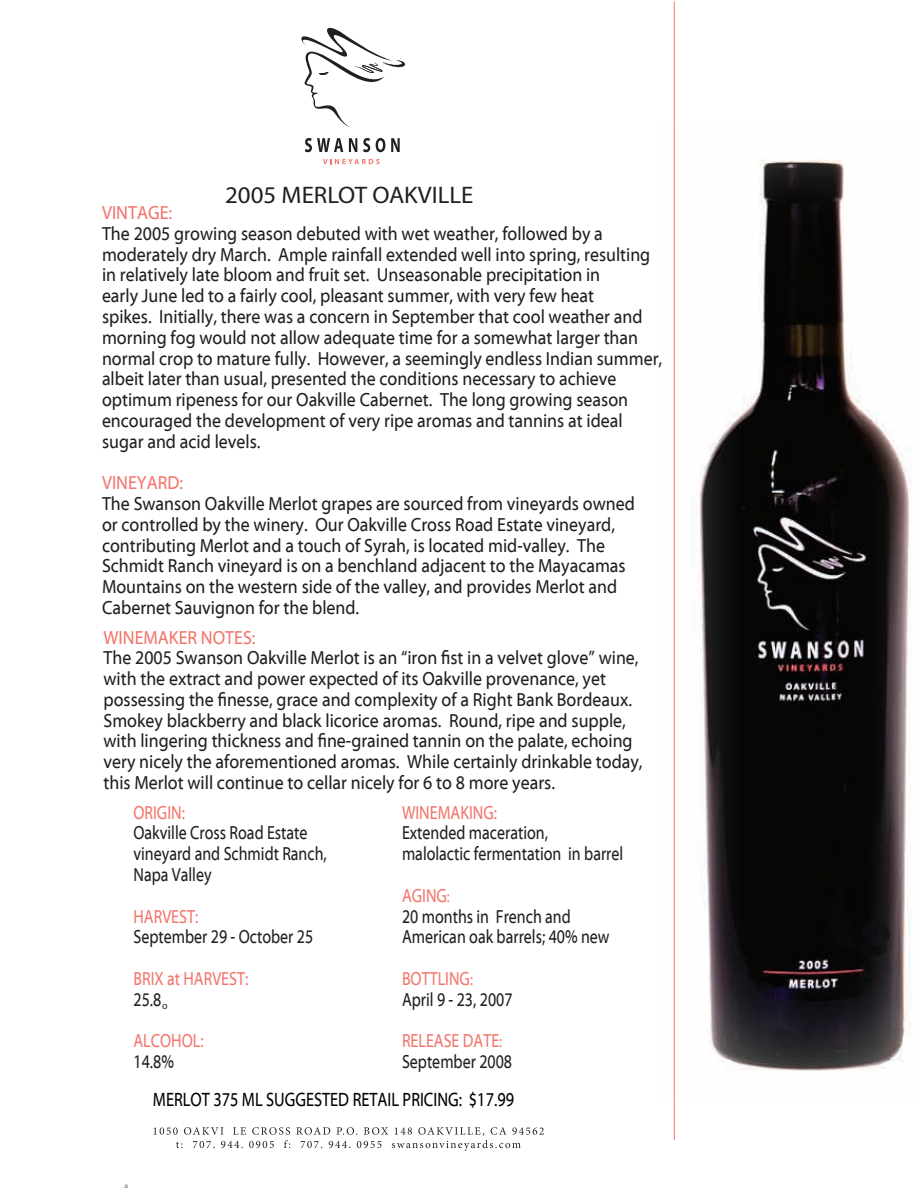
<style>
.page{position:relative;width:918px;height:1188px;background:#fff}
.page>*{position:absolute;margin:0;border:0;box-sizing:border-box;transform-origin:0 0}
.t1{font:24px "Myriad";color:#231f20;scale:1.04 1}
.t2{font:19.5px "Myriad Web Pro";color:#000;scale:.81 1}
.t3{font:19.2px/20.9px "Myriad Web Pro";color:#231f20;scale:.91 1}
.t4{font:19.2px/20.9px "Myriad Web Pro";color:#231f20;scale:.81 1}
.t5{font:19.2px "Myriad Web Pro";color:#f2766d;scale:.81 1}
.t6{font:19.2px "Myriad Web Pro";color:#f2766d;scale:.91 1}
.t7{font:10.35px "Myriad";color:#231f20;scale:.96 1}
.t8{font:4.95px "Myriad Web Pro";color:#231f20;scale:.9 1}
.s1{color:#f2766d}
.s2{font-size:16.65px;color:#f2766d}
.s3{font-size:17.4px;color:#f2766d}
</style>
<div class="page">
<img style="left:673px;top:127px;width:238px;height:973px">
<svg style="left:301px;top:27px;width:105px;height:100px"></svg>
<svg style="left:305px;top:138px;width:38px;height:14px"></svg>
<svg style="left:349px;top:138px;width:8px;height:14px"></svg>
<svg style="left:363px;top:138px;width:7px;height:14px"></svg>
<svg style="left:376px;top:138px;width:9px;height:14px"></svg>
<svg style="left:391px;top:138px;width:9px;height:14px"></svg>
<svg style="left:323px;top:159px;width:57px;height:5px"></svg>
<hr style="left:674px;top:2px;width:1px;height:1138px;background:#f2766d">
<svg style="left:154px;top:1127px;width:136px;height:21px"></svg>
<svg style="left:296px;top:1127px;width:248px;height:24px"></svg>
<p class="t1" style="left:225px;top:183px;width:240px">2005 MERLOT OAKVILLE</p>
<p class="t6" style="left:102px;top:202px;width:79px">VINTAGE:</p>
<p class="t3" style="left:102px;top:223px;width:617px">The 2005 growing season debuted with wet weather, followed by a moderately dry March. Ample rainfall extended well into spring, resulting in relatively late bloom and fruit set. Unseasonable precipitation in<br>early June led to a fairly cool, pleasant summer, with very few heat<br>spikes. Initially, there was a concern in September that cool weather and morning fog would not allow adequate time for a somewhat larger than normal crop to mature fully. However, a seemingly endless Indian summer, albeit later than usual, presented the conditions necessary to achieve optimum ripeness for our Oakville Cabernet. The long growing season encouraged the development of very ripe aromas and tannins at ideal sugar and acid levels.</p>
<p class="t6" style="left:102px;top:472px;width:91px">VINEYARD:</p>
<p class="t3" style="left:102px;top:494px;width:587px">The Swanson Oakville Merlot grapes are sourced from vineyards owned or controlled by the winery. Our Oakville Cross Road Estate vineyard, contributing Merlot and a touch of Syrah, is located mid-valley. The Schmidt Ranch vineyard is on a benchland adjacent to the Mayacamas Mountains on the western side of the valley, and provides Merlot and Cabernet Sauvignon for the blend.</p>
<p class="t6" style="left:104px;top:627px;width:169px">WINEMAKER NOTES:</p>
<p class="t3" style="left:104px;top:648px;width:594px">The 2005 Swanson Oakville Merlot is an “iron fist in a velvet glove” wine, with the extract and power expected of its Oakville provenance, yet possessing the finesse, grace and complexity of a Right Bank Bordeaux.<br>Smokey blackberry and black licorice aromas. Round, ripe and supple, with lingering thickness and fine-grained tannin on the palate, echoing very nicely the aforementioned aromas. While certainly drinkable today, this Merlot will continue to cellar nicely for 6 to 8 more years.</p>
<p class="t5" style="left:133px;top:802px;width:65px">ORIGIN:</p>
<p class="t4" style="left:133px;top:823px;width:240px">Oakville Cross Road Estate vineyard and Schmidt Ranch,<br>Napa Valley</p>
<p class="t5" style="left:133px;top:906px;width:82px">HARVEST:</p>
<p class="t4" style="left:133px;top:927px;width:224px">September 29 - October 25</p>
<p class="t5" style="left:133px;top:968px;width:143px">BRIX at HARVEST:</p>
<p class="t4" style="left:133px;top:989px;width:36px">25.8</p>
<p class="t5" style="left:133px;top:1031px;width:88px">ALCOHOL:</p>
<p class="t4" style="left:133px;top:1052px;width:51px">14.8%</p>
<p class="t5" style="left:402px;top:802px;width:119px">WINEMAKING:</p>
<p class="t4" style="left:402px;top:823px;width:275px">Extended maceration,<br>malolactic fermentation in barrel</p>
<p class="t4" style="left:402px;top:885px;width:258px"><span class="s1">AGING</span><span class="s2">:<br></span>20 months in French and<br>American oak barrels; 40% new</p>
<p class="t4" style="left:402px;top:968px;width:138px"><span class="s1">BOTTLING</span><span class="s3">:<br></span>April 9 - 23, 2007</p>
<p class="t4" style="left:402px;top:1031px;width:138px"><span class="s1">RELEASE DATE</span><span class="s3">:<br></span>September 2008</p>
<p class="t7" style="left:162px;top:1000px;width:7px">o</p>
<p class="t2" style="left:153px;top:1089px;width:447px">MERLOT 375 ML SUGGESTED RETAIL PRICING: $17.99</p>
<p class="t8" style="left:125px;top:1184px;width:5px">O</p>
</div>
